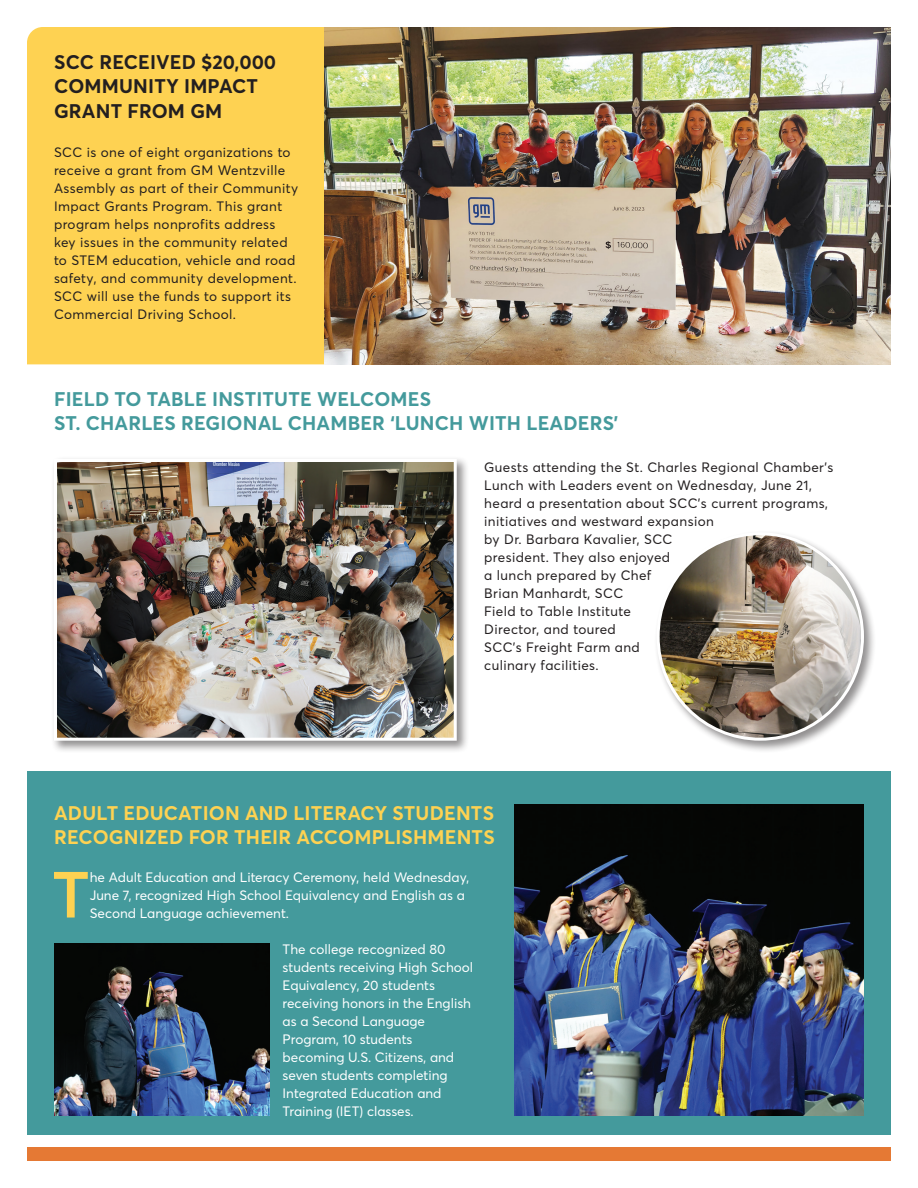
<style>
.page{position:relative;width:918px;height:1188px;background:#fff}
.page>*{position:absolute;margin:0;border:0;box-sizing:border-box;transform-origin:0 0}
.Drop_Cap{font:600 64.2px "Averta";color:#fed252}
.t1{font:700 19.5px/24.3px "Averta";letter-spacing:.01em;color:#449a9c}
.t2{font:700 19.5px/24.3px "Averta";letter-spacing:.01em;color:#fed252}
.t3{font:700 19.5px/24.3px "Averta";letter-spacing:.01em;color:#231f20}
.t4{font:13.5px/18px "Averta";letter-spacing:.03em;color:#231f20}
.Drop_Cap-2{font:13.5px/18px "Averta";color:#fff}
</style>
<div class="page">
<div style="left:27px;top:1148px;width:864px;height:13px;background:#e57934"></div>
<div style="left:27px;top:27px;width:297px;height:337px;background:#fed252"></div>
<div style="left:27px;top:771px;width:864px;height:364px;background:#449a9c"></div>
<img style="left:324px;top:27px;width:567px;height:337px">
<div style="left:51px;top:456px;width:418px;height:297px;background:#231f20;opacity:.5"></div>
<img style="left:58px;top:463px;width:395px;height:274px">
<div style="left:54px;top:459px;width:403px;height:282px;border:3px solid #fff"></div>
<img style="left:514px;top:805px;width:350px;height:310px">
<img style="left:54px;top:943px;width:215px;height:172px">
<div style="left:654px;top:530px;width:222px;height:223px;background:#231f20;opacity:.5"></div>
<img style="left:658px;top:534px;width:204px;height:205px">
<p class="t3" style="left:54px;top:50px;width:224px">SCC RECEIVED $20,000<br>COMMUNITY IMPACT<br>GRANT FROM GM</p>
<p class="t4" style="left:54px;top:143px;width:246px">SCC is one of eight organizations to receive a grant from GM Wentzville Assembly as part of their Community Impact Grants Program. This grant program helps nonprofits address key issues in the community related to STEM education, vehicle and road safety, and community development.<br>SCC will use the funds to support its Commercial Driving School.</p>
<p class="t1" style="left:54px;top:387px;width:566px">FIELD TO TABLE INSTITUTE WELCOMES<br>ST. CHARLES REGIONAL CHAMBER ‘LUNCH WITH LEADERS’</p>
<p class="t4" style="left:484px;top:458px;width:351px">Guests attending the St. Charles Regional Chamber’s<br>Lunch with Leaders event on Wednesday, June 21, heard a presentation about SCC’s current programs, initiatives and westward expansion<br>by Dr. Barbara Kavalier, SCC<br>president. They also enjoyed<br>a lunch prepared by Chef<br>Brian Manhardt, SCC<br>Field to Table Institute<br>Director, and toured<br>SCC’s Freight Farm and<br>culinary facilities.</p>
<p class="t2" style="left:54px;top:800px;width:442px">ADULT EDUCATION AND LITERACY STUDENTS<br>RECOGNIZED FOR THEIR ACCOMPLISHMENTS</p>
<p class="Drop_Cap" style="left:52px;top:850px;width:39px">T</p>
<p class="Drop_Cap-2" style="left:90px;top:867px;width:381px">he Adult Education and Literacy Ceremony, held Wednesday,<br>June 7, recognized High School Equivalency and English as a<br>Second Language achievement.</p>
<p class="Drop_Cap-2" style="left:283px;top:939px;width:192px">The college recognized 80 students receiving High School<br>Equivalency, 20 students receiving honors in the English as a Second Language<br>Program, 10 students becoming U.S. Citizens, and seven students completing<br>Integrated Education and<br>Training (IET) classes.</p>
</div>
